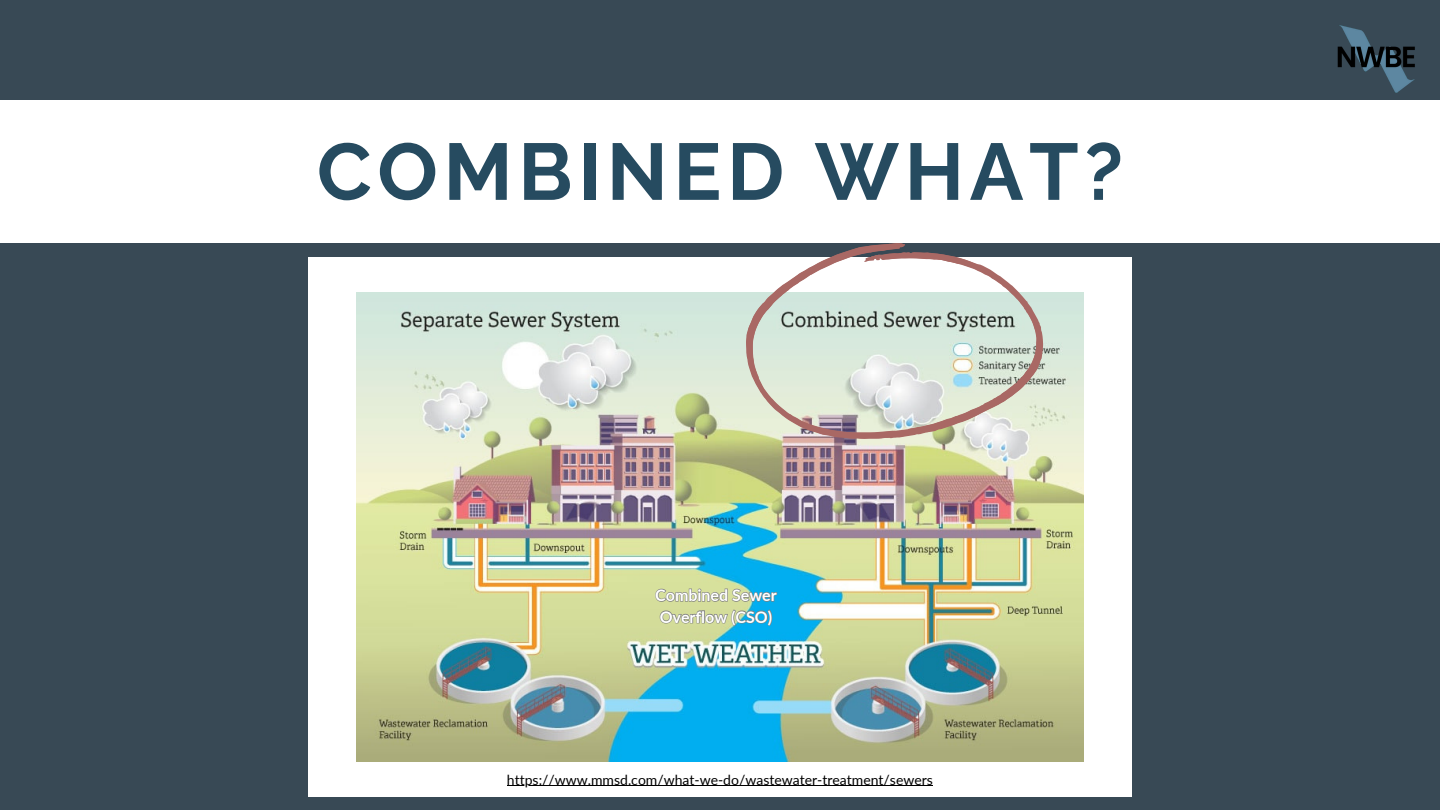
<style>
.page{position:relative;width:1440px;height:810px;background:#384955}
.page>*{position:absolute;margin:0;border:0;box-sizing:border-box;transform-origin:0 0}
.t1{font:700 80px "Raleway";letter-spacing:.07em;color:#264b60}
.t2{font:700 16px/21.8px "Lato";color:#fff}
.t3{font:14px "Lato";color:#000}
</style>
<div class="page">
<div style="left:0;top:100px;width:1440px;height:143px;background:#fff"></div>
<div style="left:308px;top:257px;width:824px;height:540px;background:#fff"></div>
<img style="left:356px;top:292px;width:727px;height:470px">
<svg style="left:746px;top:243px;width:296px;height:196px"></svg>
<svg style="left:654px;top:575px;width:124px;height:98px;background:#8ec1b7"></svg>
<img style="left:1337px;top:25px;width:78px;height:68px">
<hr style="left:507px;top:785px;width:426px;height:1px;background:#000">
<p class="t1" style="left:317px;top:125px;width:808px">COMBINED WHAT?</p>
<p class="t2" style="left:655px;top:584px;width:123px">Combined Sewer<br>Overflow (CSO)</p>
<p class="t3" style="left:507px;top:771px;width:428px">https://www.mmsd.com/what-we-do/wastewater-treatment/sewers</p>
</div>
